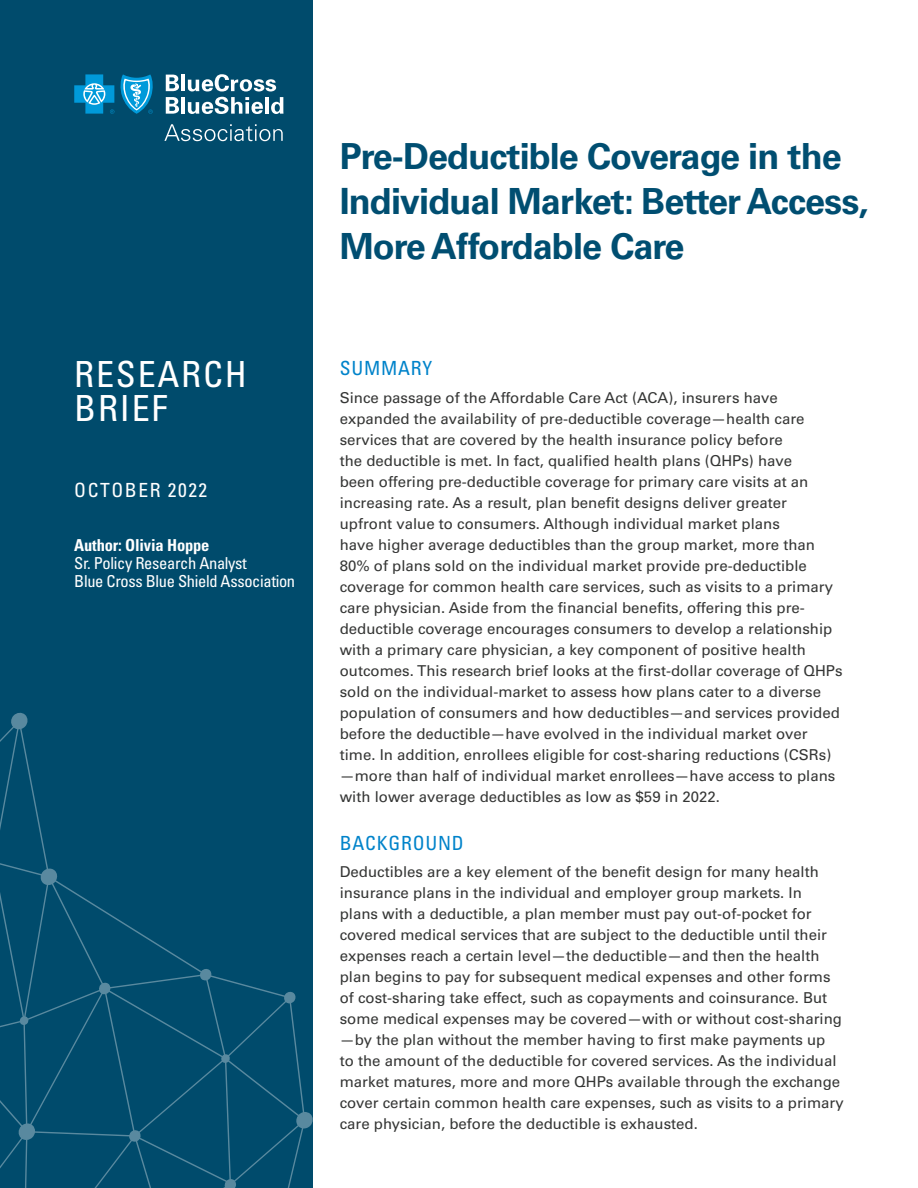
<style>
.page{position:relative;width:918px;height:1188px;background:#fff}
.page>*{position:absolute;margin:0;border:0;box-sizing:border-box;transform-origin:0 0}
.Page_Title{font:700 36px/45px "Univers LT Pro 65";letter-spacing:-.025em;color:#004e71}
.New_Header{font:condensed 36px "Univers LT Pro";letter-spacing:.05em;color:#fff}
.Head_1{font:condensed 19.5px "Univers LT Pro";letter-spacing:.04em;color:#0083ca}
.Head_1-2{font:condensed 19.5px "Univers LT Pro";letter-spacing:.08em;color:#fff}
.Head_1-3{font:condensed 16.5px/18px "Univers LT Pro";letter-spacing:-.02em;color:#fff}
.Body_Copy{font:15px/21px "Univers LT Pro 55 Roman";color:#353635}
.s1{font-weight:700}
</style>
<div class="page">
<div style="left:0;top:0;width:313px;height:1188px;background:#004b6c"></div>
<svg style="left:0;top:712px;width:313px;height:476px"></svg>
<svg style="left:166px;top:74px;width:13px;height:17px"></svg>
<hr style="left:181px;top:75px;width:4px;height:16px;background:#fff">
<svg style="left:166px;top:97px;width:13px;height:17px"></svg>
<hr style="left:181px;top:97px;width:4px;height:17px;background:#fff">
<svg style="left:188px;top:74px;width:95px;height:40px"></svg>
<svg style="left:164px;top:124px;width:119px;height:17px"></svg>
<svg style="left:74px;top:74px;width:40px;height:40px"></svg>
<svg style="left:120px;top:74px;width:33px;height:40px"></svg>
<p class="New_Header" style="left:74px;top:351px;width:174px">RESEARCH</p>
<p class="New_Header" style="left:74px;top:386px;width:95px">BRIEF</p>
<p class="Head_1-2" style="left:74px;top:478px;width:135px">OCTOBER 2022</p>
<p class="Head_1-3" style="left:74px;top:535px;width:222px"><span class="s1">Author: Olivia Hoppe<br></span>Sr. Policy Research Analyst<br>Blue Cross Blue Shield Association</p>
<p class="Page_Title" style="left:340px;top:132px;width:530px">Pre-Deductible Coverage in the<br>Individual Market: Better Access,<br>More Affordable Care</p>
<p class="Head_1" style="left:340px;top:356px;width:94px">SUMMARY</p>
<p class="Body_Copy" style="left:340px;top:386px;width:504px">Since passage of the Affordable Care Act (ACA), insurers have expanded the availability of pre-deductible coverage—health care services that are covered by the health insurance policy before<br>the deductible is met. In fact, qualified health plans (QHPs) have<br>been offering pre-deductible coverage for primary care visits at an increasing rate. As a result, plan benefit designs deliver greater upfront value to consumers. Although individual market plans<br>have higher average deductibles than the group market, more than 80% of plans sold on the individual market provide pre-deductible coverage for common health care services, such as visits to a primary care physician. Aside from the financial benefits, offering this pre&shy;deductible coverage encourages consumers to develop a relationship with a primary care physician, a key component of positive health outcomes. This research brief looks at the first-dollar coverage of QHPs sold on the individual-market to assess how plans cater to a diverse population of consumers and how deductibles—and services provided before the deductible—have evolved in the individual market over time. In addition, enrollees eligible for cost-sharing reductions (CSRs) —more than half of individual market enrollees—have access to plans with lower average deductibles as low as $59 in 2022.</p>
<p class="Head_1" style="left:340px;top:830px;width:126px">BACKGROUND</p>
<p class="Body_Copy" style="left:340px;top:861px;width:505px">Deductibles are a key element of the benefit design for many health insurance plans in the individual and employer group markets. In plans with a deductible, a plan member must pay out-of-pocket for covered medical services that are subject to the deductible until their expenses reach a certain level—the deductible—and then the health plan begins to pay for subsequent medical expenses and other forms of cost-sharing take effect, such as copayments and coinsurance. But some medical expenses may be covered—with or without cost-sharing —by the plan without the member having to first make payments up<br>to the amount of the deductible for covered services. As the individual market matures, more and more QHPs available through the exchange cover certain common health care expenses, such as visits to a primary care physician, before the deductible is exhausted.</p>
</div>
